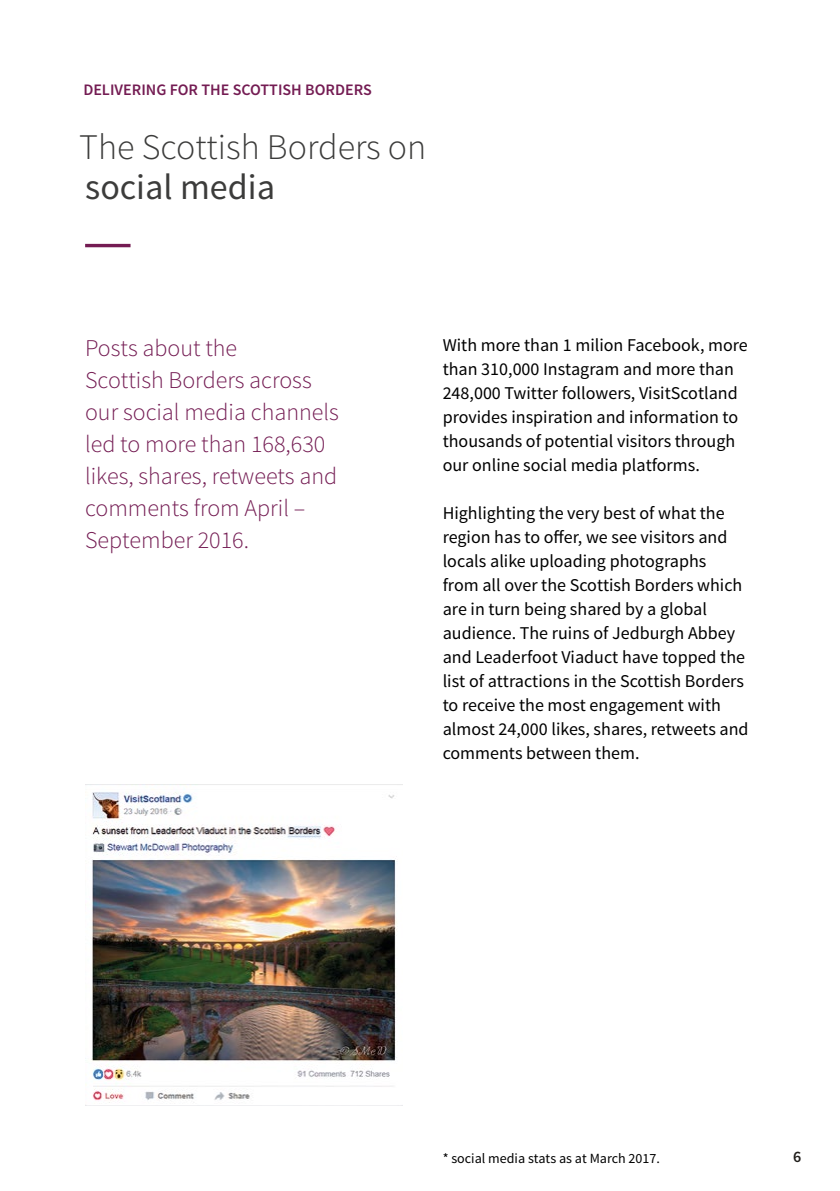
<style>
.page{position:relative;width:840px;height:1191px;background:#fff}
.page>*{position:absolute;margin:0;border:0;box-sizing:border-box;transform-origin:0 0}
.t1{font:300 36px "Source Sans Pro";color:#3c3c3b}
.t2{font:36px "Source Sans Pro";color:#3c3c3b}
.t3{font:300 24px/32px "Source Sans Pro";color:#741c53}
.t4{font:18px/24px "Source Sans Pro";color:#000}
.t5{font:600 16px "Source Sans Pro";color:#741c53}
.t6{font:600 16px "Source Sans Pro";color:#211e1b}
.t7{font:14px "Source Sans Pro";color:#000}
</style>
<div class="page">
<hr style="left:85px;top:244px;width:45px;height:3px;background:#741c53">
<img style="left:85px;top:784px;width:317px;height:319px">
<p class="t5" style="left:83px;top:80px;width:290px">DELIVERING FOR THE SCOTTISH BORDERS</p>
<h1 class="t1" style="left:79px;top:125px;width:348px">The Scottish Borders on</h1>
<h1 class="t2" style="left:85px;top:164px;width:191px">social media</h1>
<h2 class="t3" style="left:85px;top:332px;width:255px">Posts about the<br>Scottish Borders across our social media channels led to more than 168,630 likes, shares, retweets and comments from April –<br>September 2016.</h2>
<p class="t4" style="left:442px;top:334px;width:306px">With more than 1 milion Facebook, more than 310,000 Instagram and more than 248,000 Twitter followers, VisitScotland provides inspiration and information to thousands of potential visitors through our online social media platforms.</p>
<p class="t4" style="left:442px;top:501px;width:307px">Highlighting the very best of what the region has to offer, we see visitors and locals alike uploading photographs<br>from all over the Scottish Borders which are in turn being shared by a global audience. The ruins of Jedburgh Abbey and Leaderfoot Viaduct have topped the list of attractions in the Scottish Borders to receive the most engagement with almost 24,000 likes, shares, retweets and comments between them.</p>
<p class="t7" style="left:442px;top:1149px;width:219px">* social media stats as at March 2017.</p>
<p class="t6" style="left:792px;top:1146px;width:10px">6</p>
</div>
